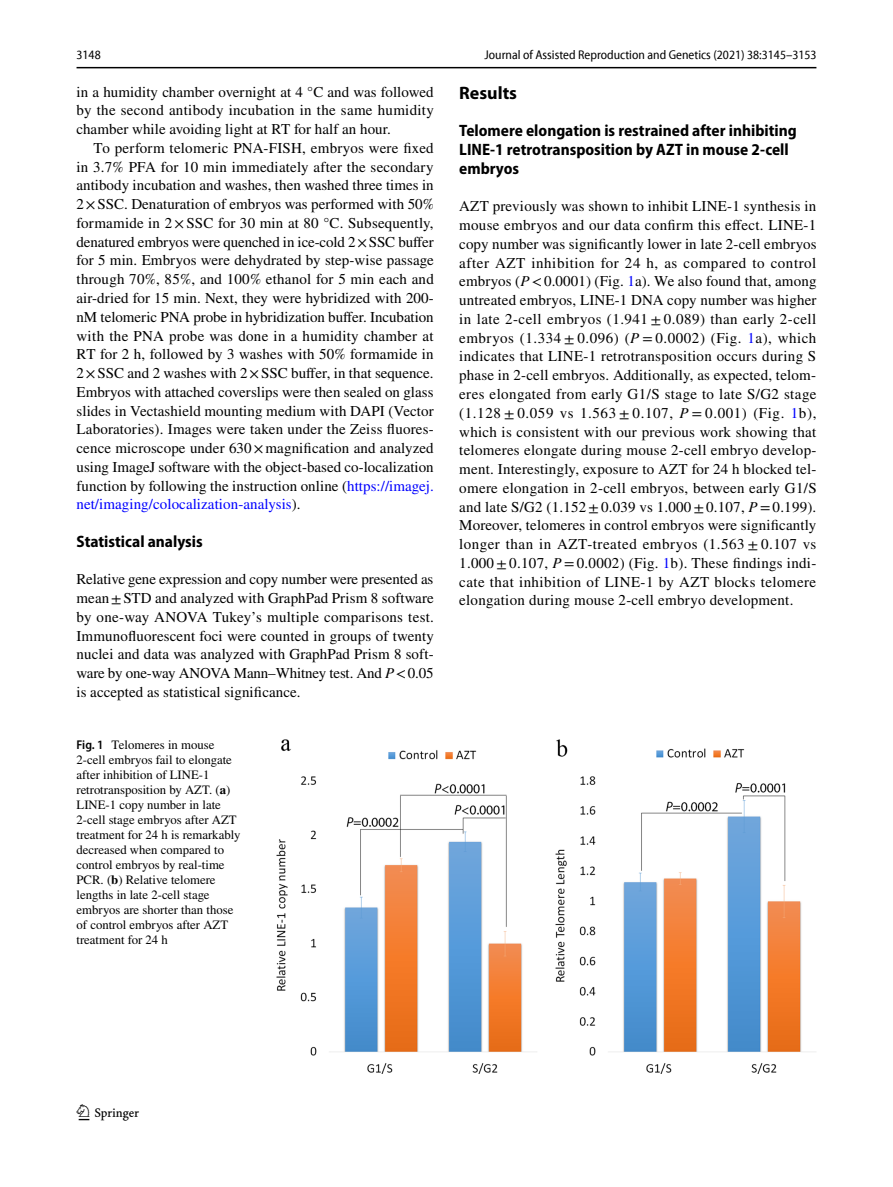
<style>
.page{position:relative;width:893px;height:1187px;background:#fff}
.page>*{position:absolute;margin:0;border:0;box-sizing:border-box;transform-origin:0 0}
.t1{font:22.5px "Springnew Regular 2";color:#000}
.t2{font:700 18px "Myriad Pro";color:#000}
.t3{font:700 semi-condensed 16.5px/18.8px "Myriad Pro";color:#000}
.t4{font:15px/18.8px "STIX";letter-spacing:.005em;color:#000;text-align:justify}
.t5{font:12.75px/15px "STIX";color:#000}
.t6{font:semi-condensed 12.75px "Myriad Pro Unic";color:#000}
.s1{color:#00f}
.s2{font-style:italic}
.s3{font-family:"Myriad Pro";font-weight:600;font-stretch:semi-condensed}
.s4{font-weight:700}
</style>
<div class="page">
<hr style="left:77px;top:67px;width:739px;height:1px;background:#000">
<img style="left:276px;top:739px;width:540px;height:334px">
<p class="t6" style="left:77px;top:50px;width:26px">3148</p>
<p class="t6" style="left:485px;top:50px;width:334px">Journal of Assisted Reproduction and Genetics (2021) 38:3145–3153</p>
<p class="t4" style="left:77px;top:83px;width:359px">in a humidity chamber overnight at 4 °C and was followed by the second antibody incubation in the same humidity chamber while avoiding light at RT for half an hour.</p>
<p class="t4" style="left:77px;top:139px;width:359px;text-indent:17px">To perform telomeric PNA-FISH, embryos were fixed in 3.7% PFA for 10 min immediately after the secondary antibody incubation and washes, then washed three times in 2×SSC. Denaturation of embryos was performed with 50% formamide in 2×SSC for 30 min at 80 °C. Subsequently, denatured embryos were quenched in ice-cold 2×SSC buffer for 5 min. Embryos were dehydrated by step-wise passage through 70%, 85%, and 100% ethanol for 5 min each and air-dried for 15 min. Next, they were hybridized with 200- nM telomeric PNA probe in hybridization buffer. Incubation with the PNA probe was done in a humidity chamber at RT for 2 h, followed by 3 washes with 50% formamide in 2×SSC and 2 washes with 2×SSC buffer, in that sequence.<br>Embryos with attached coverslips were then sealed on glass slides in Vectashield mounting medium with DAPI (Vector Laboratories). Images were taken under the Zeiss fluores&shy;cence microscope under 630×magnification and analyzed using ImageJ software with the object-based co-localization function by following the instruction online (<span class="s1">https://imagej. net/imaging/colocalization-analysis</span>).</p>
<p class="t3" style="left:77px;top:532px;width:128px">Statistical analysis</p>
<p class="t4" style="left:77px;top:571px;width:359px">Relative gene expression and copy number were presented as mean±STD and analyzed with GraphPad Prism 8 software by one-way ANOVA Tukey’s multiple comparisons test.<br>Immunofluorescent foci were counted in groups of twenty nuclei and data was analyzed with GraphPad Prism 8 soft&shy;ware by one-way ANOVA Mann–Whitney test. And <span class="s2">P</span>&lt;0.05 is accepted as statistical significance.</p>
<p class="t5" style="left:77px;top:737px;width:165px"><span class="s3">Fig. 1</span> Telomeres in mouse<br>2-cell embryos fail to elongate after inhibition of LINE-1 retrotransposition by AZT. (<span class="s4">a</span>)<br>LINE-1 copy number in late<br>2-cell stage embryos after AZT treatment for 24 h is remarkably decreased when compared to control embryos by real-time<br>PCR. (<span class="s4">b</span>) Relative telomere lengths in late 2-cell stage embryos are shorter than those of control embryos after AZT treatment for 24 h</p>
<p class="t2" style="left:459px;top:81px;width:59px">Results</p>
<p class="t3" style="left:459px;top:122px;width:339px">Telomere elongation is restrained after inhibiting<br>LINE‑1 retrotransposition by AZT in mouse 2‑cell embryos</p>
<p class="t4" style="left:459px;top:198px;width:359px">AZT previously was shown to inhibit LINE-1 synthesis in mouse embryos and our data confirm this effect. LINE-1 copy number was significantly lower in late 2-cell embryos after AZT inhibition for 24 h, as compared to control embryos (<span class="s2">P</span>&lt;0.0001) (Fig. <span class="s1">1</span>a). We also found that, among untreated embryos, LINE-1 DNA copy number was higher in late 2-cell embryos (1.941 ± 0.089) than early 2-cell embryos (1.334 ± 0.096) (<span class="s2">P</span> = 0.0002) (Fig. <span class="s1">1</span>a), which indicates that LINE-1 retrotransposition occurs during S phase in 2-cell embryos. Additionally, as expected, telom&shy;eres elongated from early G1/S stage to late S/G2 stage (1.128 ± 0.059 vs 1.563 ± 0.107, <span class="s2">P</span> = 0.001) (Fig. <span class="s1">1</span>b), which is consistent with our previous work showing that telomeres elongate during mouse 2-cell embryo develop&shy;ment. Interestingly, exposure to AZT for 24 h blocked tel&shy;omere elongation in 2-cell embryos, between early G1/S and late S/G2 (1.152±0.039 vs 1.000±0.107, <span class="s2">P</span>=0.199).<br>Moreover, telomeres in control embryos were significantly longer than in AZT-treated embryos (1.563 ± 0.107 vs 1.000±0.107, <span class="s2">P</span>=0.0002) (Fig. <span class="s1">1</span>b). These findings indi&shy;cate that inhibition of LINE-1 by AZT blocks telomere elongation during mouse 2-cell embryo development.</p>
<h1 class="t1" style="left:79px;top:1104px;width:62px">1 3</h1>
</div>
